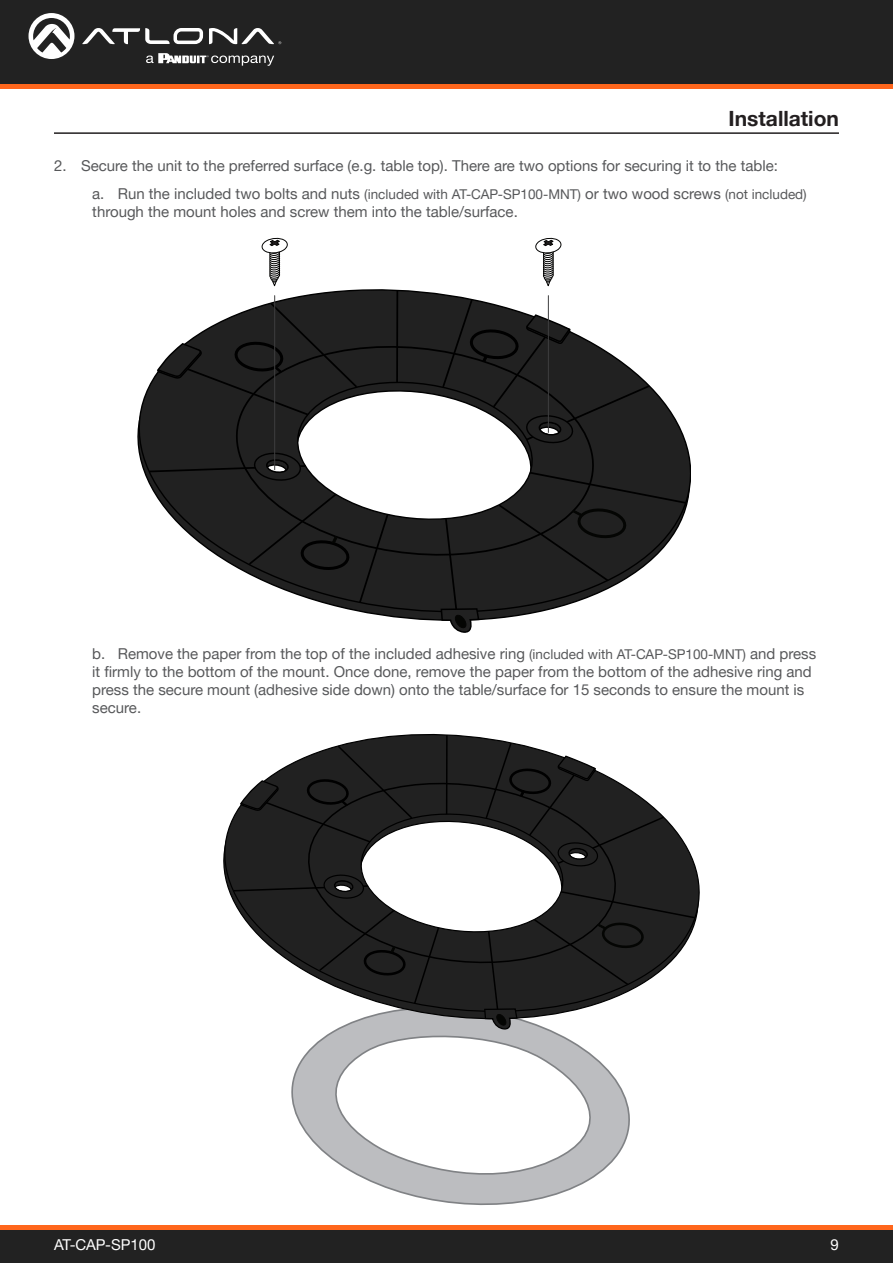
<style>
.page{position:relative;width:893px;height:1263px;background:#fff}
.page>*{position:absolute;margin:0;border:0;box-sizing:border-box;transform-origin:0 0}
.Non_TOC_Section_Head{font:700 21px "Helvetica Neue LTW1 G";color:#231f20}
.t1{font:15px/18px "Helvetica Neue LTW1 G";color:#57585a}
.t2{font:15px "Helvetica Neue LTW1 G";color:#fff}
.s1{font-size:13.5px}
</style>
<div class="page">
<div style="left:0;top:1227px;width:893px;height:36px;background:#222"></div>
<div style="left:0;top:0;width:893px;height:84px;background:#222"></div>
<svg style="left:82px;top:28px;width:121px;height:16px"></svg>
<svg style="left:209px;top:28px;width:72px;height:16px"></svg>
<svg style="left:29px;top:13px;width:45px;height:46px"></svg>
<svg style="left:146px;top:53px;width:128px;height:13px"></svg>
<hr style="left:0;top:84px;width:893px;height:4px;background:#ff661c">
<hr style="left:0;top:1225px;width:893px;height:4px;background:#ff661c">
<hr style="left:54px;top:132px;width:785px;height:2px;background:#231f20">
<svg style="left:137px;top:289px;width:554px;height:332px"></svg>
<svg style="left:216px;top:332px;width:398px;height:237px"></svg>
<hr style="left:396px;top:291px;width:2px;height:91px;background:#000">
<svg style="left:148px;top:452px;width:159px;height:31px;background:#222"></svg>
<svg style="left:247px;top:492px;width:143px;height:112px;background:#373737"></svg>
<svg style="left:441px;top:298px;width:210px;height:147px"></svg>
<svg style="left:497px;top:471px;width:191px;height:112px;background:#3a3a3a"></svg>
<svg style="left:157px;top:301px;width:202px;height:116px"></svg>
<svg style="left:440px;top:516px;width:40px;height:117px;background:#2c2c2c"></svg>
<svg style="left:261px;top:237px;width:27px;height:50px"></svg>
<hr style="left:274px;top:296px;width:1px;height:174px;background:#3e3e3f">
<svg style="left:535px;top:237px;width:27px;height:50px"></svg>
<hr style="left:548px;top:296px;width:1px;height:136px;background:#3e3e3f">
<svg style="left:291px;top:1035px;width:339px;height:171px"></svg>
<svg style="left:327px;top:1027px;width:234px;height:8px;background:#bebfc2"></svg>
<svg style="left:223px;top:733px;width:477px;height:294px"></svg>
<svg style="left:291px;top:771px;width:342px;height:204px"></svg>
<hr style="left:446px;top:735px;width:2px;height:79px;background:#000">
<svg style="left:232px;top:874px;width:138px;height:26px;background:#232323"></svg>
<svg style="left:318px;top:908px;width:122px;height:97px;background:#373737"></svg>
<svg style="left:484px;top:741px;width:181px;height:127px"></svg>
<svg style="left:532px;top:890px;width:164px;height:97px;background:#3a3a3a"></svg>
<svg style="left:240px;top:744px;width:174px;height:100px"></svg>
<svg style="left:483px;top:929px;width:35px;height:101px;background:#282828"></svg>
<p class="Non_TOC_Section_Head" style="left:729px;top:105px;width:112px">Installation</p>
<p class="t1" style="left:54px;top:156px;width:725px">2. Secure the unit to the preferred surface (e.g. table top). There are two options for securing it to the table:</p>
<p class="t1" style="left:92px;top:185px;width:716px">a. Run the included two bolts and nuts <span class="s1">(included with AT-CAP-SP100-MNT)</span> or two wood screws <span class="s1">(not included) </span>through the mount holes and screw them into the table/surface.</p>
<p class="t1" style="left:92px;top:645px;width:725px">b. Remove the paper from the top of the included adhesive ring <span class="s1">(included with AT-CAP-SP100-MNT)</span> and press it firmly to the bottom of the mount. Once done, remove the paper from the bottom of the adhesive ring and press the secure mount (adhesive side down) onto the table/surface for 15 seconds to ensure the mount is secure.</p>
<p class="t2" style="left:54px;top:1235px;width:103px">AT-CAP-SP100</p>
<p class="t2" style="left:831px;top:1235px;width:10px">9</p>
</div>
